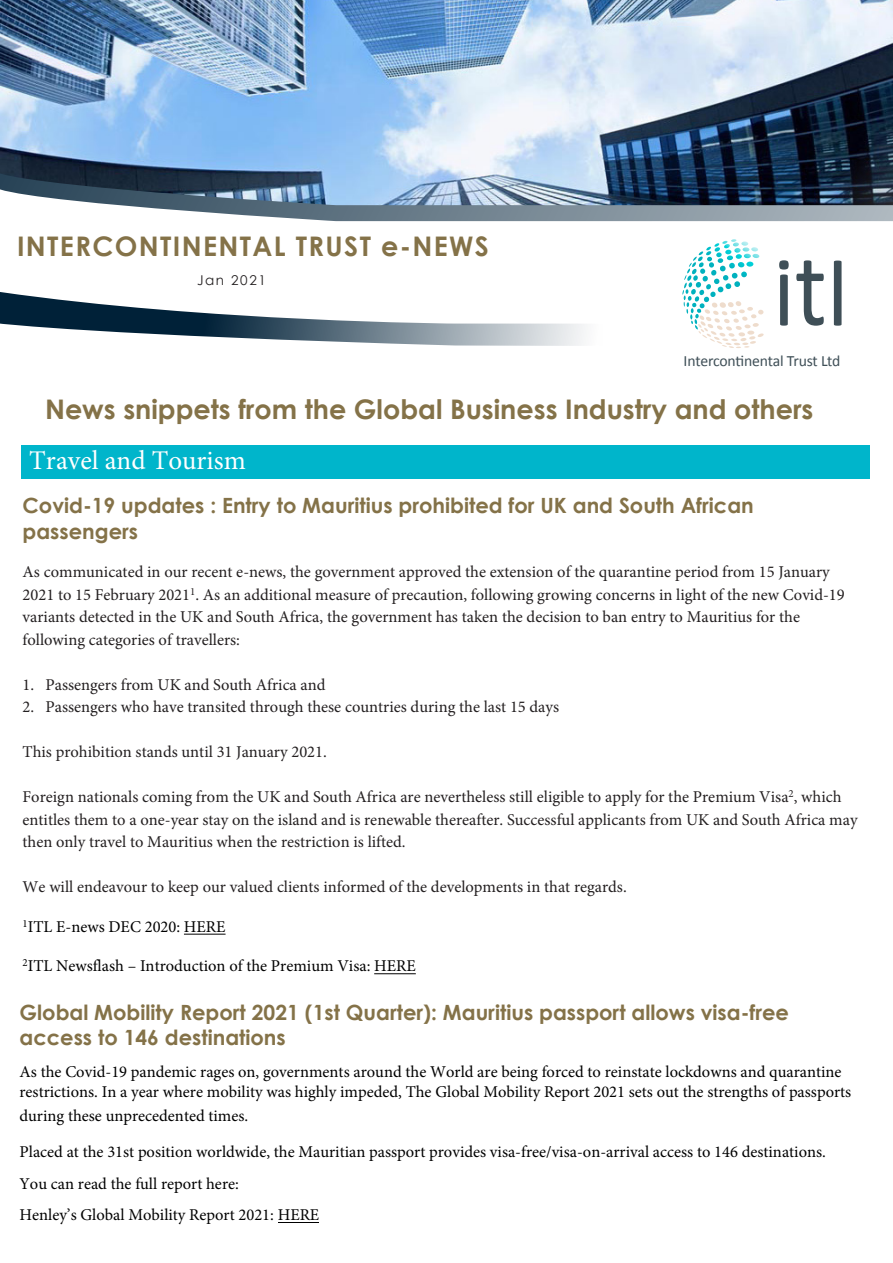
<style>
.page{position:relative;width:893px;height:1263px;background:#fff}
.page>*{position:absolute;margin:0;border:0;box-sizing:border-box;transform-origin:0 0}
.t1{font:700 27px "Century Gothic";color:#847248}
.t2{font:700 27px "Century Gothic";letter-spacing:.05em;color:#847248}
.t3{font:27px "Minion Pro";color:#fff}
.t4{font:700 21px/25.2px "Century Gothic";color:#847248}
.t5{font:16.5px/22.5px "Minion Pro";color:#231f20}
.t6{font:16.5px/31.3px "Minion Pro";color:#000}
.t7{font:15.75px "Calibri";letter-spacing:-.02em;color:#3f4f57}
.t8{font:13.5px "Century Gothic";letter-spacing:.12em;color:#231f20}
</style>
<div class="page">
<svg style="left:118px;top:205px;width:775px;height:16px;background:#8c9ba5"></svg>
<svg style="left:0;top:292px;width:585px;height:54px"></svg>
<img style="left:0;top:0;width:893px;height:205px">
<svg style="left:834px;top:261px;width:7px;height:65px"></svg>
<svg style="left:779px;top:260px;width:10px;height:66px"></svg>
<svg style="left:796px;top:260px;width:28px;height:66px"></svg>
<svg style="left:682px;top:239px;width:82px;height:109px"></svg>
<div style="left:21px;top:445px;width:849px;height:34px;background:#00b5cb"></div>
<hr style="left:184px;top:934px;width:42px;height:1px;background:#000">
<hr style="left:374px;top:973px;width:42px;height:1px;background:#000">
<hr style="left:278px;top:1222px;width:41px;height:1px;background:#000">
<p class="t2" style="left:17px;top:226px;width:473px">INTERCONTINENTAL TRUST e-NEWS</p>
<p class="t8" style="left:197px;top:271px;width:70px">Jan 2021</p>
<p class="t7" style="left:684px;top:351px;width:158px">Intercontinental Trust Ltd</p>
<p class="t1" style="left:45px;top:388px;width:770px">News snippets from the Global Business Industry and others</p>
<p class="t3" style="left:29px;top:442px;width:218px">Travel and Tourism</p>
<p class="t4" style="left:23px;top:492px;width:733px">Covid-19 updates : Entry to Mauritius prohibited for UK and South African passengers</p>
<p class="t5" style="left:23px;top:561px;width:824px">As communicated in our recent e-news, the government approved the extension of the quarantine period from 15 January 2021 to 15 February 2021<sup>1</sup>. As an additional measure of precaution, following growing concerns in light of the new Covid-19 variants detected in the UK and South Africa, the government has taken the decision to ban entry to Mauritius for the following categories of travellers:</p>
<p class="t5" style="left:23px;top:673px;width:305px">1. Passengers from UK and South Africa and</p>
<p class="t5" style="left:23px;top:696px;width:538px">2. Passengers who have transited through these countries during the last 15 days</p>
<p class="t5" style="left:23px;top:741px;width:306px">This prohibition stands until 31 January 2021.</p>
<p class="t5" style="left:23px;top:786px;width:836px">Foreign nationals coming from the UK and South Africa are nevertheless still eligible to apply for the Premium Visa<sup>2</sup>, which entitles them to a one-year stay on the island and is renewable thereafter. Successful applicants from UK and South Africa may then only travel to Mauritius when the restriction is lifted.</p>
<p class="t5" style="left:23px;top:876px;width:606px">We will endeavour to keep our valued clients informed of the developments in that regards.</p>
<p class="t6" style="left:22px;top:911px;width:205px"><sup>1</sup>ITL E-news DEC 2020: HERE</p>
<p class="t6" style="left:22px;top:950px;width:395px"><sup>2</sup>ITL Newsflash – Introduction of the Premium Visa: HERE</p>
<p class="t4" style="left:20px;top:999px;width:771px">Global Mobility Report 2021 (1st Quarter): Mauritius passport allows visa-free access to 146 destinations</p>
<p class="t6" style="left:20px;top:1062px;width:833px;line-height:19.8px">As the Covid-19 pandemic rages on, governments around the World are being forced to reinstate lockdowns and quarantine restrictions. In a year where mobility was highly impeded, The Global Mobility Report 2021 sets out the strengths of passports</p>
<p class="t6" style="left:20px;top:1100px;width:230px">during these unprecedented times.</p>
<p class="t6" style="left:20px;top:1136px;width:808px">Placed at the 31st position worldwide, the Mauritian passport provides visa-free/visa-on-arrival access to 146 destinations.<br>You can read the full report here:<br>Henley’s Global Mobility Report 2021: HERE</p>
</div>
